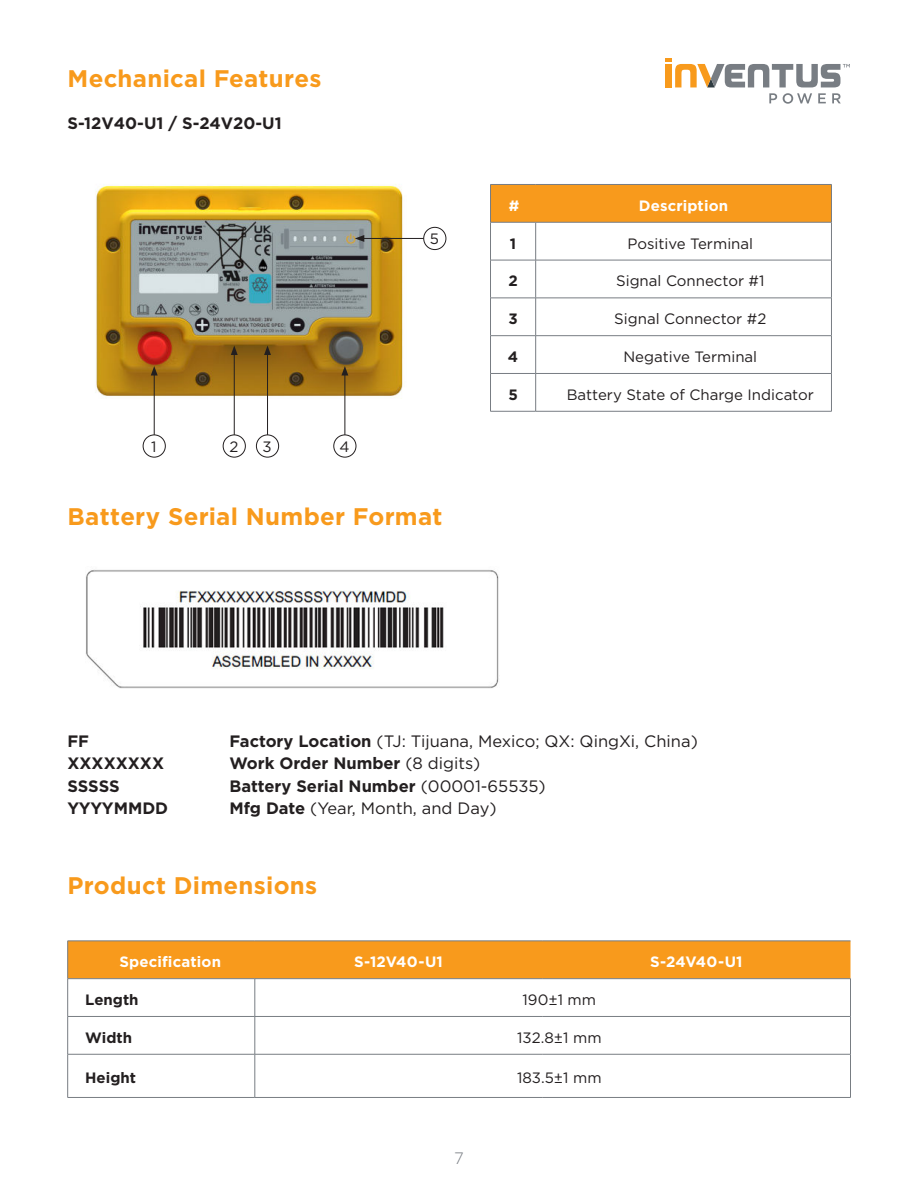
<style>
.page{position:relative;width:918px;height:1188px;background:#fff}
.page>*{position:absolute;margin:0;border:0;box-sizing:border-box;transform-origin:0 0}
.t1{font:700 24px "Gotham";letter-spacing:.015em;color:#f89a1c}
.t2{font:700 16.5px "Gotham";color:#231f20}
.t3{font:16.5px "Gotham";color:#231f20}
.t4{font:300 16.5px "Gotham";color:#787d83}
.t5{font:15px "Gotham";color:#231f20}
.t6{font:700 15px "Gotham";letter-spacing:.01em;color:#fff}
.t7{font:700 15px "Gotham";color:#231f20}
.s1{font-weight:700}
.s2{font-weight:400}
</style>
<div class="page">
<svg style="left:769px;top:93px;width:8px;height:10px"></svg>
<svg style="left:818px;top:93px;width:8px;height:10px"></svg>
<svg style="left:832px;top:93px;width:9px;height:10px"></svg>
<svg style="left:783px;top:93px;width:29px;height:11px"></svg>
<svg style="left:665px;top:58px;width:185px;height:29px"></svg>
<img style="left:86px;top:569px;width:413px;height:120px">
<img style="left:95px;top:184px;width:311px;height:215px">
<hr style="left:154px;top:373px;width:1px;height:66px;background:#231f20">
<svg style="left:151px;top:366px;width:7px;height:10px"></svg>
<div style="left:143px;top:435px;width:22px;height:22px;background:#fff;border-radius:50%"></div>
<div style="left:143px;top:435px;width:23px;height:22px;border:1px solid #231f20;border-radius:50%"></div>
<hr style="left:234px;top:353px;width:1px;height:86px;background:#231f20">
<svg style="left:231px;top:346px;width:7px;height:9px"></svg>
<div style="left:223px;top:435px;width:22px;height:22px;background:#fff;border-radius:50%"></div>
<div style="left:223px;top:435px;width:23px;height:22px;border:1px solid #231f20;border-radius:50%"></div>
<hr style="left:267px;top:353px;width:1px;height:86px;background:#231f20">
<svg style="left:264px;top:346px;width:7px;height:9px"></svg>
<div style="left:256px;top:435px;width:23px;height:22px;background:#fff;border-radius:50%"></div>
<div style="left:256px;top:435px;width:23px;height:22px;border:1px solid #231f20;border-radius:50%"></div>
<hr style="left:345px;top:373px;width:1px;height:66px;background:#231f20">
<svg style="left:341px;top:366px;width:7px;height:10px"></svg>
<div style="left:334px;top:435px;width:22px;height:22px;background:#fff;border-radius:50%"></div>
<div style="left:334px;top:435px;width:22px;height:22px;border:1px solid #231f20;border-radius:50%"></div>
<hr style="left:362px;top:238px;width:66px;height:1px;background:#231f20">
<svg style="left:355px;top:235px;width:9px;height:7px"></svg>
<div style="left:424px;top:227px;width:22px;height:23px;background:#fff;border-radius:50%"></div>
<div style="left:423px;top:227px;width:23px;height:23px;border:1px solid #231f20;border-radius:50%"></div>
<div style="left:491px;top:185px;width:340px;height:37px;background:#f89a1c"></div>
<svg style="left:491px;top:223px;width:340px;height:188px"></svg>
<hr style="left:490px;top:222px;width:46px;height:1px;background:#787d83">
<hr style="left:536px;top:222px;width:296px;height:1px;background:#787d83">
<hr style="left:535px;top:222px;width:1px;height:38px;background:#787d83">
<hr style="left:490px;top:260px;width:46px;height:1px;background:#787d83">
<hr style="left:536px;top:260px;width:296px;height:1px;background:#787d83">
<hr style="left:535px;top:260px;width:1px;height:38px;background:#787d83">
<hr style="left:490px;top:298px;width:46px;height:1px;background:#787d83">
<hr style="left:536px;top:298px;width:296px;height:1px;background:#787d83">
<hr style="left:535px;top:298px;width:1px;height:37px;background:#787d83">
<hr style="left:490px;top:335px;width:46px;height:1px;background:#787d83">
<hr style="left:536px;top:335px;width:296px;height:1px;background:#787d83">
<hr style="left:535px;top:336px;width:1px;height:37px;background:#787d83">
<hr style="left:490px;top:373px;width:46px;height:1px;background:#787d83">
<hr style="left:536px;top:373px;width:296px;height:1px;background:#787d83">
<hr style="left:535px;top:374px;width:1px;height:37px;background:#787d83">
<hr style="left:490px;top:411px;width:46px;height:1px;background:#787d83">
<hr style="left:536px;top:411px;width:296px;height:1px;background:#787d83">
<hr style="left:490px;top:184px;width:46px;height:1px;background:#787d83">
<hr style="left:490px;top:185px;width:1px;height:37px;background:#787d83">
<hr style="left:536px;top:184px;width:296px;height:1px;background:#787d83">
<hr style="left:831px;top:185px;width:1px;height:37px;background:#787d83">
<hr style="left:490px;top:222px;width:1px;height:38px;background:#787d83">
<hr style="left:831px;top:222px;width:1px;height:38px;background:#787d83">
<hr style="left:490px;top:260px;width:1px;height:38px;background:#787d83">
<hr style="left:831px;top:260px;width:1px;height:38px;background:#787d83">
<hr style="left:490px;top:298px;width:1px;height:37px;background:#787d83">
<hr style="left:831px;top:298px;width:1px;height:37px;background:#787d83">
<hr style="left:490px;top:336px;width:1px;height:37px;background:#787d83">
<hr style="left:831px;top:336px;width:1px;height:37px;background:#787d83">
<hr style="left:490px;top:374px;width:1px;height:37px;background:#787d83">
<hr style="left:831px;top:374px;width:1px;height:37px;background:#787d83">
<div style="left:68px;top:942px;width:782px;height:36px;background:#f89a1c"></div>
<svg style="left:68px;top:979px;width:782px;height:118px"></svg>
<hr style="left:68px;top:978px;width:187px;height:1px;background:#787d83">
<hr style="left:67px;top:979px;width:1px;height:37px;background:#787d83">
<hr style="left:255px;top:978px;width:287px;height:1px;background:#787d83">
<hr style="left:255px;top:979px;width:1px;height:37px;background:#787d83">
<hr style="left:542px;top:978px;width:309px;height:1px;background:#787d83">
<hr style="left:850px;top:979px;width:1px;height:37px;background:#787d83">
<hr style="left:68px;top:1016px;width:187px;height:1px;background:#787d83">
<hr style="left:67px;top:1017px;width:1px;height:37px;background:#787d83">
<hr style="left:255px;top:1016px;width:287px;height:1px;background:#787d83">
<hr style="left:255px;top:1017px;width:1px;height:37px;background:#787d83">
<hr style="left:542px;top:1016px;width:309px;height:1px;background:#787d83">
<hr style="left:850px;top:1017px;width:1px;height:37px;background:#787d83">
<hr style="left:68px;top:1054px;width:187px;height:1px;background:#787d83">
<hr style="left:67px;top:1054px;width:1px;height:43px;background:#787d83">
<hr style="left:255px;top:1054px;width:287px;height:1px;background:#787d83">
<hr style="left:255px;top:1054px;width:1px;height:43px;background:#787d83">
<hr style="left:542px;top:1054px;width:309px;height:1px;background:#787d83">
<hr style="left:850px;top:1054px;width:1px;height:43px;background:#787d83">
<hr style="left:68px;top:1097px;width:187px;height:1px;background:#787d83">
<hr style="left:255px;top:1097px;width:287px;height:1px;background:#787d83">
<hr style="left:542px;top:1097px;width:309px;height:1px;background:#787d83">
<hr style="left:68px;top:941px;width:187px;height:1px;background:#787d83">
<hr style="left:67px;top:941px;width:1px;height:37px;background:#787d83">
<hr style="left:255px;top:941px;width:287px;height:1px;background:#787d83">
<hr style="left:542px;top:941px;width:309px;height:1px;background:#787d83">
<h1 class="t1" style="left:68px;top:67px;width:255px">Mechanical Features</h1>
<p class="t2" style="left:68px;top:116px;width:216px">S-12V40-U1 / S-24V20-U1</p>
<p class="t5" style="left:151px;top:440px;width:7px">1</p>
<p class="t5" style="left:229px;top:440px;width:10px">2</p>
<p class="t5" style="left:263px;top:440px;width:11px">3</p>
<p class="t5" style="left:340px;top:440px;width:12px">4</p>
<p class="t5" style="left:430px;top:232px;width:11px">5</p>
<h1 class="t1" style="left:68px;top:505px;width:376px">Battery Serial Number Format</h1>
<p class="t6" style="left:509px;top:199px;width:12px">#</p>
<p class="t6" style="left:639px;top:199px;width:91px">Description</p>
<p class="t7" style="left:510px;top:237px;width:8px">1</p>
<p class="t5" style="left:628px;top:237px;width:127px">Positive Terminal</p>
<p class="t7" style="left:508px;top:274px;width:11px">2</p>
<p class="t5" style="left:616px;top:274px;width:150px">Signal Connector #1</p>
<p class="t7" style="left:508px;top:312px;width:11px">3</p>
<p class="t5" style="left:614px;top:312px;width:153px">Signal Connector #2</p>
<p class="t7" style="left:508px;top:350px;width:12px">4</p>
<p class="t5" style="left:623px;top:350px;width:135px">Negative Terminal</p>
<p class="t7" style="left:508px;top:388px;width:11px">5</p>
<p class="t5" style="left:567px;top:388px;width:249px">Battery State of Charge Indicator</p>
<p class="t2" style="left:68px;top:733px;width:23px">FF</p>
<p class="t3" style="left:230px;top:733px;width:470px"><span class="s1">Factory Location</span> (TJ: Tijuana, Mexico; QX: QingXi, China)</p>
<p class="t2" style="left:67px;top:756px;width:98px">XXXXXXXX</p>
<p class="t2" style="left:229px;top:756px;width:252px">Work Order Number <span class="s2">(8 digits)</span></p>
<p class="t2" style="left:67px;top:778px;width:54px">SSSSS</p>
<p class="t2" style="left:229px;top:778px;width:318px">Battery Serial Number <span class="s2">(00001-65535)</span></p>
<p class="t2" style="left:67px;top:801px;width:102px">YYYYMMDD</p>
<p class="t3" style="left:229px;top:801px;width:269px"><span class="s1">Mfg Date</span> (Year, Month, and Day)</p>
<h1 class="t1" style="left:68px;top:875px;width:251px">Product Dimensions</h1>
<p class="t6" style="left:119px;top:955px;width:103px">Specification</p>
<p class="t6" style="left:354px;top:955px;width:90px">S-12V40-U1</p>
<p class="t6" style="left:650px;top:955px;width:94px">S-24V40-U1</p>
<p class="t7" style="left:85px;top:993px;width:55px">Length</p>
<p class="t5" style="left:523px;top:993px;width:75px">190±1 mm</p>
<p class="t7" style="left:85px;top:1031px;width:48px">Width</p>
<p class="t5" style="left:517px;top:1031px;width:86px">132.8±1 mm</p>
<p class="t7" style="left:85px;top:1071px;width:52px">Height</p>
<p class="t5" style="left:517px;top:1071px;width:86px">183.5±1 mm</p>
<p class="t4" style="left:454px;top:1151px;width:11px">7</p>
</div>
